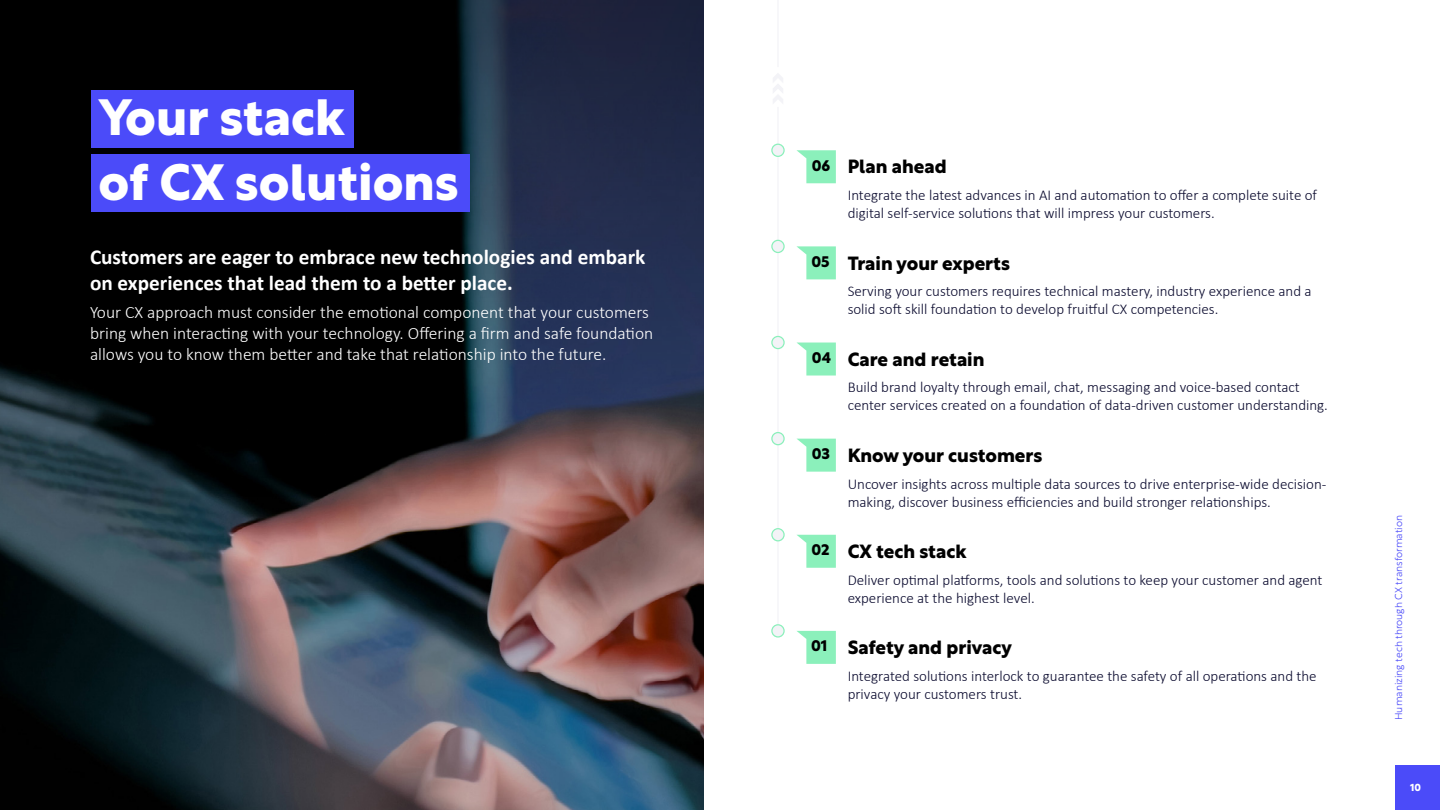
<style>
.page{position:relative;width:1440px;height:810px;background:#fff}
.page>*{position:absolute;margin:0;border:0;box-sizing:border-box;transform-origin:0 0}
.t1{font:50px/65px "Foundever Sans Bold";color:#fff}
.t2{font:700 21.25px/25.5px "Calibri";color:#fff}
.t3{font:18.75px "Foundever Sans Bold";color:#000}
.t4{font:300 17.5px/21px "Calibri";color:#fff}
.t5{font:300 15px/18px "Calibri";color:#09092d}
.t6{font:10px "Foundever Sans Light";color:#4b4bf9}
.t7{font:10px "Foundever Sans Bold";color:#fff}
.s1{font-size:15px}
</style>
<div class="page">
<div style="left:1395px;top:765px;width:45px;height:45px;background:#4b4bf9"></div>
<img style="left:0;top:499px;width:704px;height:311px">
<svg style="left:0;top:0;width:704px;height:499px;background:#171a24"></svg>
<div style="left:91px;top:90px;width:263px;height:57px;background:#4b4bf9"></div>
<div style="left:91px;top:154px;width:379px;height:58px;background:#4b4bf9"></div>
<hr style="left:777px;top:107px;width:2px;height:524px;background:#f3f3f7">
<svg style="left:797px;top:631px;width:39px;height:33px"></svg>
<svg style="left:772px;top:625px;width:12px;height:12px"></svg>
<div style="left:771px;top:624px;width:14px;height:14px;border:1px solid #8bf0bb;border-radius:50%"></div>
<svg style="left:797px;top:343px;width:39px;height:33px"></svg>
<div style="left:772px;top:336px;width:12px;height:13px;background:#f3f3f7;border-radius:50%"></div>
<div style="left:771px;top:336px;width:14px;height:13px;border:1px solid #8bf0bb;border-radius:50%"></div>
<svg style="left:797px;top:535px;width:39px;height:33px"></svg>
<div style="left:772px;top:529px;width:12px;height:12px;background:#f3f3f7;border-radius:50%"></div>
<div style="left:771px;top:528px;width:14px;height:13px;border:1px solid #8bf0bb;border-radius:50%"></div>
<svg style="left:797px;top:246px;width:39px;height:33px"></svg>
<div style="left:772px;top:240px;width:12px;height:12px;background:#f3f3f7;border-radius:50%"></div>
<div style="left:771px;top:240px;width:14px;height:13px;border:1px solid #8bf0bb;border-radius:50%"></div>
<svg style="left:797px;top:439px;width:39px;height:33px"></svg>
<div style="left:772px;top:433px;width:12px;height:12px;background:#f3f3f7;border-radius:50%"></div>
<div style="left:771px;top:432px;width:14px;height:13px;border:1px solid #8bf0bb;border-radius:50%"></div>
<svg style="left:797px;top:150px;width:39px;height:33px"></svg>
<div style="left:772px;top:144px;width:12px;height:12px;background:#f3f3f7;border-radius:50%"></div>
<div style="left:771px;top:144px;width:14px;height:13px;border:1px solid #8bf0bb;border-radius:50%"></div>
<svg style="left:773px;top:74px;width:10px;height:29px"></svg>
<hr style="left:777px;top:0;width:2px;height:67px;background:#f3f3f7">
<h1 class="t1" style="left:98px;top:80px;width:362px">Your stack<br>of CX solutions</h1>
<h2 class="t2" style="left:90px;top:244px;width:557px">Customers are eager to embrace new technologies and embark on experiences that lead them to a better place.</h2>
<p class="t4" style="left:90px;top:301px;width:565px">Your CX approach must consider the emotional component that your customers bring when interacting with your technology. Offering a firm and safe foundation allows you to know them better and take that relationship into the future.</p>
<p class="t3" style="left:812px;top:151px;width:136px"><span class="s1">06</span> Plan ahead</p>
<p class="t5" style="left:848px;top:186px;width:471px">Integrate the latest advances in AI and automation to offer a complete suite of digital self-service solutions that will impress your customers.</p>
<p class="t3" style="left:811px;top:247px;width:200px"><span class="s1">05</span> Train your experts</p>
<p class="t5" style="left:848px;top:282px;width:465px">Serving your customers requires technical mastery, industry experience and a solid soft skill foundation to develop fruitful CX competencies.</p>
<p class="t3" style="left:812px;top:343px;width:174px"><span class="s1">04</span> Care and retain</p>
<p class="t5" style="left:848px;top:378px;width:482px">Build brand loyalty through email, chat, messaging and voice-based contact center services created on a foundation of data-driven customer understanding.</p>
<p class="t3" style="left:812px;top:439px;width:232px"><span class="s1">03</span> Know your customers</p>
<p class="t5" style="left:848px;top:474px;width:480px">Uncover insights across multiple data sources to drive enterprise-wide decision&shy;making, discover business efficiencies and build stronger relationships.</p>
<p class="t3" style="left:811px;top:535px;width:157px"><span class="s1">02</span> CX tech stack</p>
<p class="t5" style="left:848px;top:571px;width:476px">Deliver optimal platforms, tools and solutions to keep your customer and agent experience at the highest level.</p>
<p class="t3" style="left:811px;top:631px;width:202px"><span class="s1">01</span> Safety and privacy</p>
<p class="t5" style="left:848px;top:667px;width:471px">Integrated solutions interlock to guarantee the safety of all operations and the privacy your customers trust.</p>
<p class="t6" style="left:1390px;top:720px;width:206px;rotate:-90deg">Humanizing tech through CX transformation</p>
<p class="t7" style="left:1410px;top:779px;width:12px">10</p>
</div>
